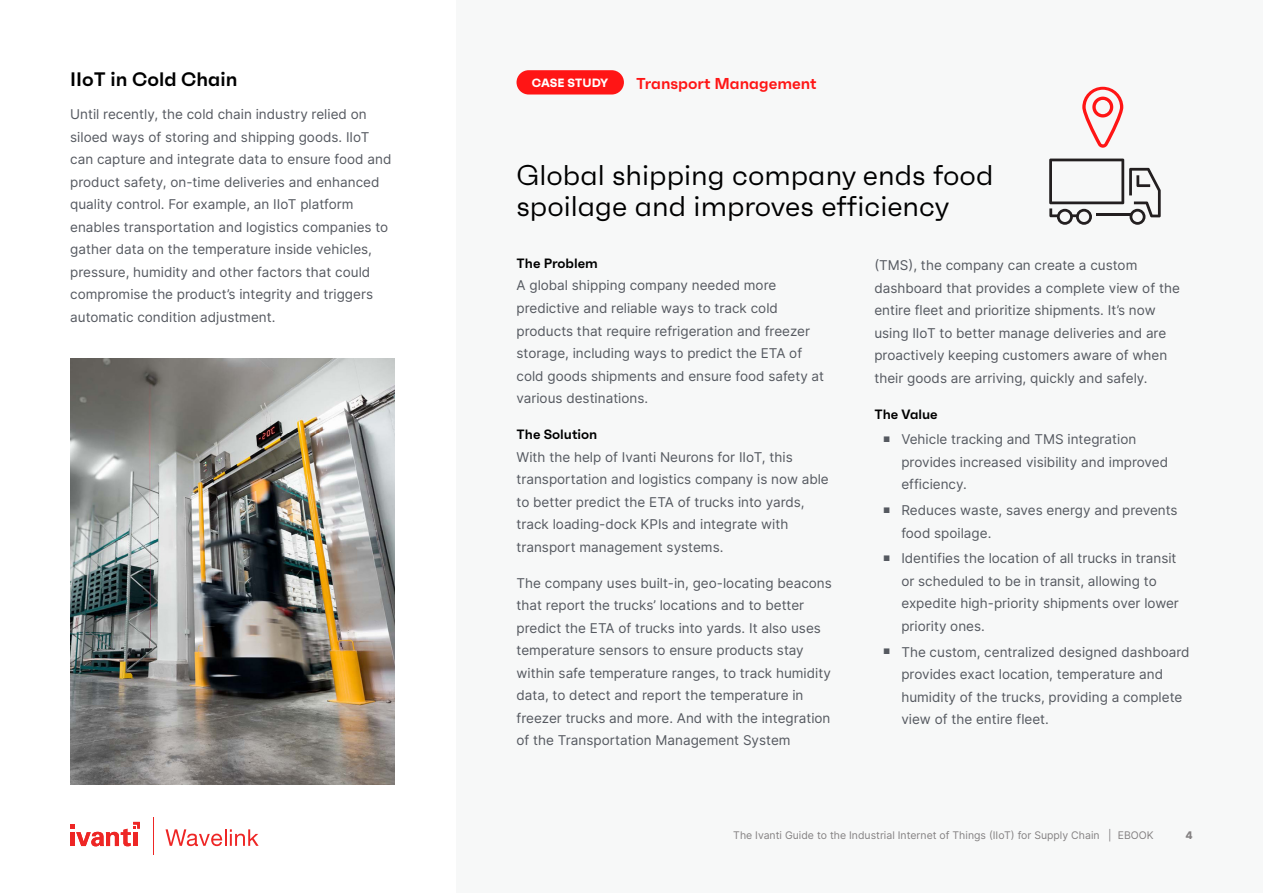
<style>
.page{position:relative;width:1263px;height:893px;background:#fff}
.page>*{position:absolute;margin:0;border:0;box-sizing:border-box;transform-origin:0 0}
.t1{font:28.5px/31.5px "Faktum";color:#000}
.t2{font:600 19.5px "Faktum";color:#000}
.t3{font:600 15.75px "Faktum";color:#ff1515}
.t4{font:13.5px/22.5px "Inter";color:#555960}
.t5{font:600 13.5px "Faktum";color:#000}
.t6{font:700 12px "Faktum";color:#fff}
.t7{font:10.5px "Inter";color:#848182}
.t8{font:800 10.5px "Inter";color:#848182}
</style>
<div class="page">
<hr style="left:153px;top:817px;width:1px;height:37px;background:#ee2625">
<svg style="left:70px;top:822px;width:70px;height:24px"></svg>
<svg style="left:166px;top:829px;width:93px;height:17px"></svg>
<div style="left:457px;top:0;width:806px;height:893px;background:#f7f8f8"></div>
<img style="left:70px;top:359px;width:324px;height:426px">
<div style="left:516px;top:70px;width:108px;height:25px;background:#ff1515;border-radius:12px"></div>
<svg style="left:1049px;top:159px;width:112px;height:66px"></svg>
<svg style="left:1082px;top:87px;width:41px;height:61px"></svg>
<h2 class="t2" style="left:70px;top:67px;width:169px">IIoT in Cold Chain</h2>
<p class="t4" style="left:70px;top:103px;width:323px">Until recently, the cold chain industry relied on siloed ways of storing and shipping goods. IIoT can capture and integrate data to ensure food and product safety, on-time deliveries and enhanced quality control. For example, an IIoT platform enables transportation and logistics companies to gather data on the temperature inside vehicles, pressure, humidity and other factors that could compromise the product’s integrity and triggers automatic condition adjustment.</p>
<p class="t6" style="left:532px;top:75px;width:78px">CASE STUDY</p>
<p class="t3" style="left:636px;top:73px;width:182px">Transport Management</p>
<h1 class="t1" style="left:516px;top:159px;width:478px">Global shipping company ends food spoilage and improves efficiency</h1>
<p class="t5" style="left:516px;top:255px;width:83px">The Problem</p>
<p class="t4" style="left:516px;top:274px;width:309px">A global shipping company needed more predictive and reliable ways to track cold products that require refrigeration and freezer storage, including ways to predict the ETA of cold goods shipments and ensure food safety at various destinations.</p>
<p class="t5" style="left:516px;top:426px;width:82px">The Solution</p>
<p class="t4" style="left:516px;top:445px;width:314px">With the help of Ivanti Neurons for IIoT, this transportation and logistics company is now able to better predict the ETA of trucks into yards, track loading-dock KPIs and integrate with transport management systems.</p>
<p class="t4" style="left:516px;top:571px;width:317px">The company uses built-in, geo-locating beacons that report the trucks’ locations and to better predict the ETA of trucks into yards. It also uses temperature sensors to ensure products stay within safe temperature ranges, to track humidity data, to detect and report the temperature in freezer trucks and more. And with the integration of the Transportation Management System</p>
<p class="t4" style="left:874px;top:254px;width:307px">(TMS), the company can create a custom dashboard that provides a complete view of the entire fleet and prioritize shipments. It’s now using IIoT to better manage deliveries and are proactively keeping customers aware of when their goods are arriving, quickly and safely.</p>
<p class="t5" style="left:874px;top:406px;width:65px">The Value</p>
<p class="t4" style="left:901px;top:428px;width:268px;text-indent:-18px"><sup>■</sup> Vehicle tracking and TMS integration provides increased visibility and improved efficiency.</p>
<p class="t4" style="left:901px;top:499px;width:278px;text-indent:-18px"><sup>■</sup> Reduces waste, saves energy and prevents food spoilage.</p>
<p class="t4" style="left:901px;top:547px;width:279px;text-indent:-18px"><sup>■</sup> Identifies the location of all trucks in transit or scheduled to be in transit, allowing to expedite high-priority shipments over lower priority ones.</p>
<p class="t4" style="left:901px;top:640px;width:290px;text-indent:-18px"><sup>■</sup> The custom, centralized designed dashboard provides exact location, temperature and humidity of the trucks, providing a complete view of the entire fleet.</p>
<p class="t7" style="left:733px;top:828px;width:422px">The Ivanti Guide to the Industrial Internet of Things (IIoT) for Supply Chain | EBOOK</p>
<p class="t8" style="left:1185px;top:828px;width:9px">4</p>
</div>
